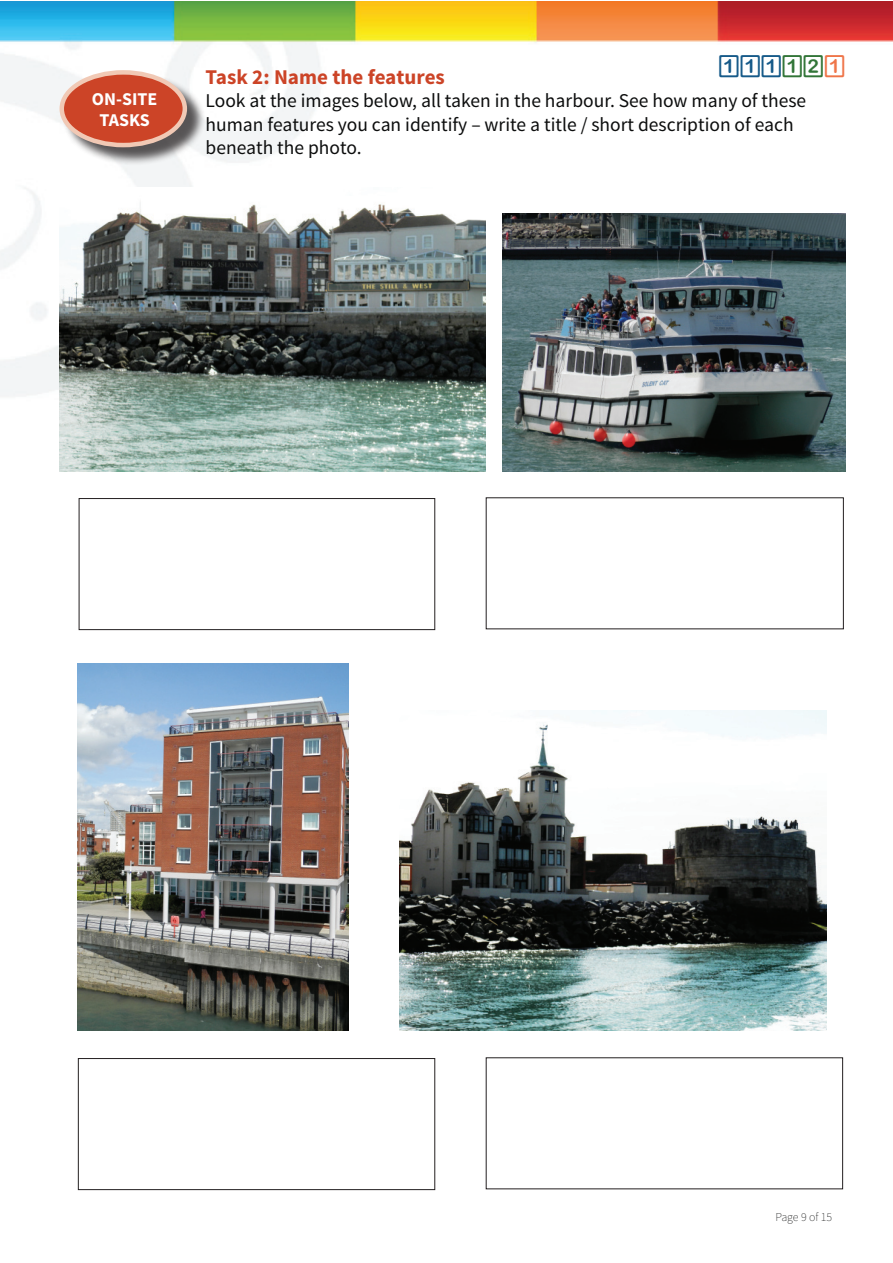
<style>
.page{position:relative;width:893px;height:1263px;background:#fff}
.page>*{position:absolute;margin:0;border:0;box-sizing:border-box;transform-origin:0 0}
.t1{font:24px "D3 Round Squarism";color:#165a89}
.t2{font:700 21px "Source Sans Pro";color:#cc4427}
.t3{font:19.5px/23.4px "Source Sans Pro";color:#0c0d0d}
.t4{font:700 18px/21.6px "Source Sans Pro";color:#fff;text-align:center}
.t5{font:200 12px "Source Sans Pro";color:#0c0d0d}
.s1{color:#327538}
.s2{color:#ef7549}
</style>
<div class="page">
<img style="left:0;top:1px;width:892px;height:1190px">
<img style="left:60px;top:187px;width:426px;height:284px">
<img style="left:400px;top:711px;width:426px;height:319px">
<img style="left:502px;top:213px;width:343px;height:258px">
<img style="left:78px;top:663px;width:271px;height:367px">
<div style="left:79px;top:498px;width:356px;height:132px;border:1px solid #231f20"></div>
<div style="left:78px;top:1058px;width:357px;height:132px;border:1px solid #231f20"></div>
<div style="left:62px;top:72px;width:143px;height:94px;background:#231f20;opacity:.75"></div>
<div style="left:62px;top:72px;width:123px;height:73px;background:#cc4427;border-radius:50%"></div>
<div style="left:60px;top:70px;width:127px;height:77px;border:4px solid #f1c9b5;border-radius:50%"></div>
<p class="t4" style="left:92px;top:89px;width:67px">ON-SITE<br>TASKS</p>
<p class="t1" style="left:719px;top:54px;width:128px">111<span class="s1">12</span><span class="s2">1</span></p>
<p class="t2" style="left:206px;top:63px;width:241px">Task 2: Name the features</p>
<p class="t3" style="left:206px;top:89px;width:602px">Look at the images below, all taken in the harbour. See how many of these human features you can identify – write a title / short description of each beneath the photo.</p>
<p class="t5" style="left:775px;top:1210px;width:58px">Page 9 of 15</p>
</div>
